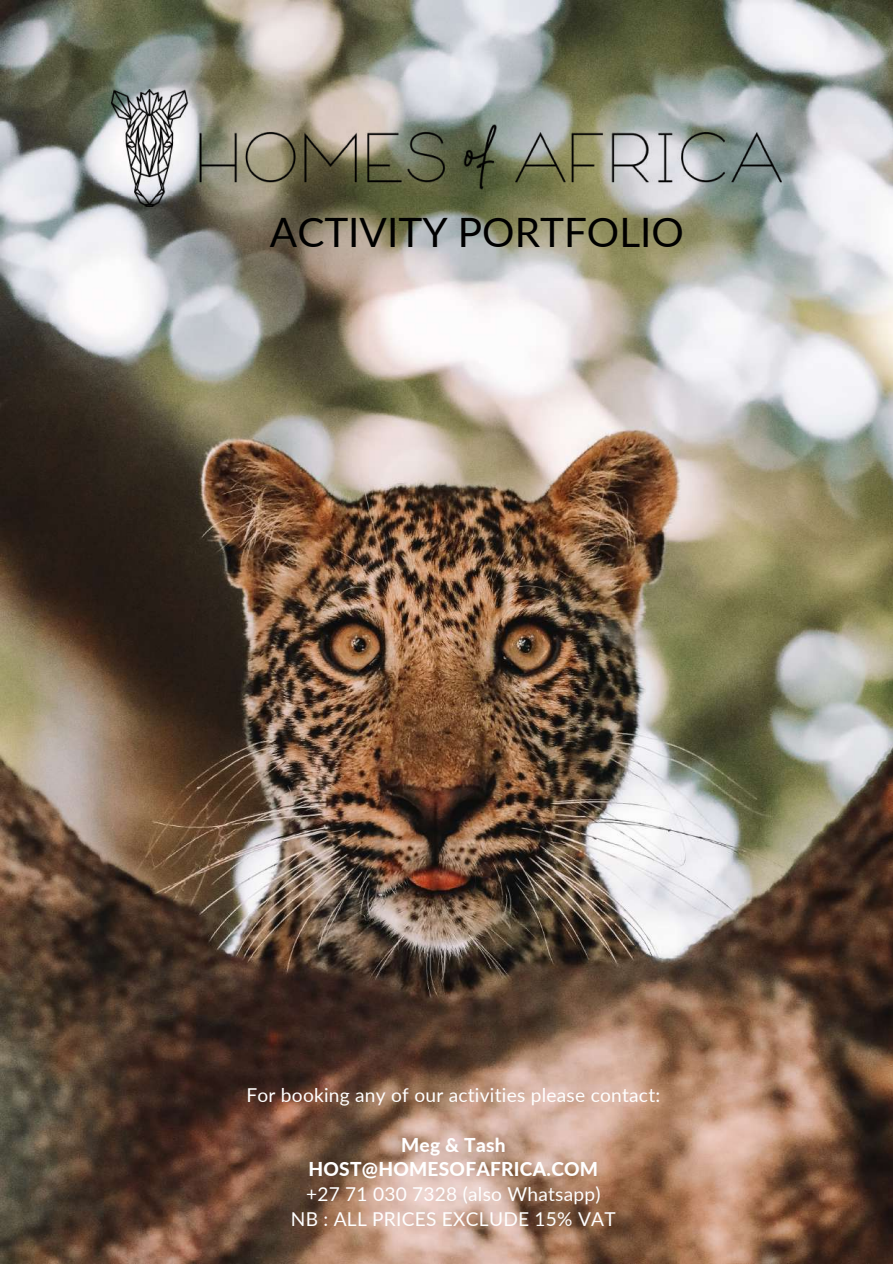
<style>
.page{position:relative;width:893px;height:1264px;background:#fff}
.page>*{position:absolute;margin:0;border:0;box-sizing:border-box;transform-origin:0 0}
.t1{font:40.5px "Lato";color:#000}
.t2{font:19.2px/24.8px "Lato";letter-spacing:.015em;color:#fff;text-align:center}
.t3{font:800 19.2px/24.8px "Lato";letter-spacing:.015em;color:#fff;text-align:center}
</style>
<div class="page">
<img style="left:0;top:0;width:892px;height:1263px">
<img style="left:112px;top:89px;width:669px;height:117px">
<h1 class="t1" style="left:270px;top:207px;width:415px">ACTIVITY PORTFOLIO</h1>
<p class="t2" style="left:246px;top:1082px;width:415px">For booking any of our activities please contact:</p>
<p class="t3" style="left:308px;top:1131px;width:291px">Meg &amp; Tash<br>HOST@HOMESOFAFRICA.COM</p>
<p class="t2" style="left:291px;top:1181px;width:326px">+27 71 030 7328 (also Whatsapp)<br>NB : ALL PRICES EXCLUDE 15% VAT</p>
</div>
